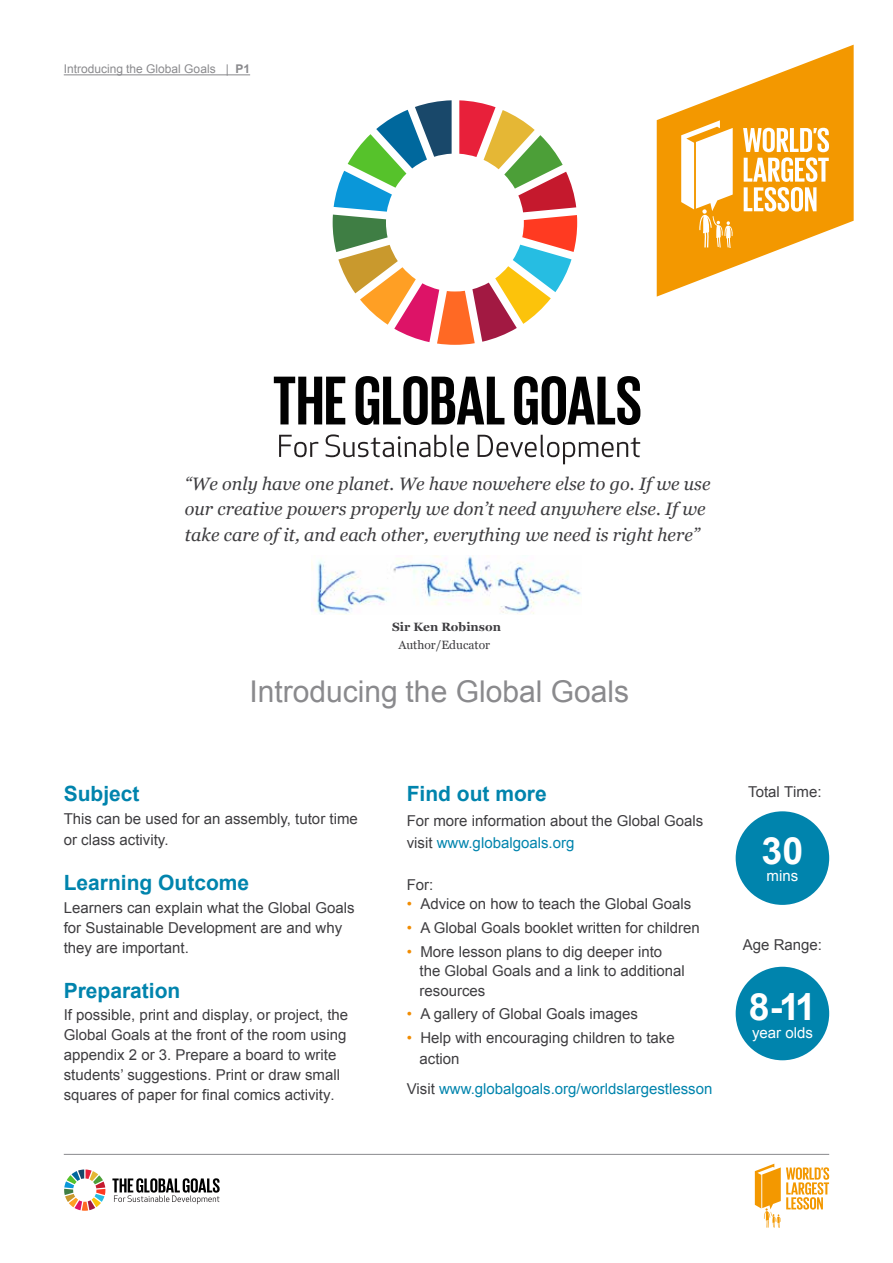
<style>
.page{position:relative;width:893px;height:1263px;background:#fff}
.page>*{position:absolute;margin:0;border:0;box-sizing:border-box;transform-origin:0 0}
.t1{font:700 37.5px "Arial";color:#fff}
.t2{font:30px "Arial";color:#8a8a8d}
.t3{font:700 21px "Arial";color:#0084ad}
.t4{font:italic 18px/25.5px "Georgia";color:#3e3d40}
.t5{font:15px/19.8px "Arial";color:#3e3d40}
.t6{font:15px "Arial";color:#0084ad}
.t7{font:15px "Arial";color:#fff}
.t8{font:12px "Arial";color:#8a8a8d}
.t9{font:12px "Georgia";color:#3e3d40}
.t10{font:700 12px "Georgia";color:#3e3d40}
.s1{font-weight:700}
.s2{color:#0084ad}
.s3{color:#f18c02}
.s4{color:#3e3d40}
</style>
<div class="page">
<hr style="left:64px;top:74px;width:186px;height:1px;background:#8a8a8d">
<svg style="left:755px;top:1163px;width:74px;height:65px"></svg>
<hr style="left:64px;top:1154px;width:765px;height:1px;background:#8a8a8d">
<svg style="left:64px;top:1169px;width:41px;height:42px"></svg>
<svg style="left:112px;top:1178px;width:108px;height:26px"></svg>
<div style="left:736px;top:811px;width:93px;height:94px;background:#0084ad;border-radius:50%"></div>
<div style="left:736px;top:967px;width:93px;height:93px;background:#0084ad;border-radius:50%"></div>
<svg style="left:657px;top:45px;width:197px;height:252px;fill:#f39800"></svg>
<svg style="left:743px;top:128px;width:86px;height:84px"></svg>
<svg style="left:681px;top:120px;width:52px;height:128px"></svg>
<img style="left:311px;top:555px;width:270px;height:60px">
<svg style="left:356px;top:376px;width:148px;height:49px"></svg>
<svg style="left:514px;top:376px;width:126px;height:49px"></svg>
<svg style="left:274px;top:377px;width:71px;height:47px"></svg>
<svg style="left:333px;top:100px;width:244px;height:245px"></svg>
<svg style="left:279px;top:435px;width:39px;height:22px"></svg>
<svg style="left:326px;top:434px;width:143px;height:23px"></svg>
<svg style="left:478px;top:435px;width:162px;height:29px"></svg>
<p class="t8" style="left:64px;top:60px;width:188px">Introducing the Global Goals | <span class="s1">P1</span></p>
<p class="t4" style="left:185px;top:471px;width:527px">“We only have one planet. We have nowehere else to go. If we use our creative powers properly we don’t need anywhere else. If we take care of it, and each other, everything we need is right here”</p>
<p class="t10" style="left:392px;top:620px;width:110px">Sir Ken Robinson</p>
<p class="t9" style="left:398px;top:638px;width:93px">Author/Educator</p>
<h2 class="t2" style="left:249px;top:672px;width:381px">Introducing the Global Goals</h2>
<h3 class="t3" style="left:64px;top:780px;width:77px">Subject</h3>
<p class="t5" style="left:64px;top:809px;width:296px;line-height:20.4px">This can be used for an assembly, tutor time or class activity.</p>
<h3 class="t3" style="left:64px;top:868px;width:187px">Learning Outcome</h3>
<p class="t5" style="left:64px;top:897px;width:292px">Learners can explain what the Global Goals for Sustainable Development are and why they are important.</p>
<h3 class="t3" style="left:64px;top:976px;width:118px">Preparation</h3>
<p class="t5" style="left:64px;top:1005px;width:286px">If possible, print and display, or project, the Global Goals at the front of the room using appendix 2 or 3. Prepare a board to write students’ suggestions. Print or draw small squares of paper for final comics activity.</p>
<h3 class="t3" style="left:407px;top:780px;width:142px">Find out more</h3>
<p class="t5" style="left:407px;top:810px;width:298px;line-height:21.9px">For more information about the Global Goals visit <span class="s2">www.globalgoals.org</span></p>
<p class="t5" style="left:407px;top:875px;width:28px">For:</p>
<p class="t5" style="left:407px;top:894px;width:286px"><span class="s3">•</span> Advice on how to teach the Global Goals</p>
<p class="t5" style="left:407px;top:918px;width:294px"><span class="s3">•</span> A Global Goals booklet written for children</p>
<p class="t5" style="left:420px;top:942px;width:267px;text-indent:-13px"><span class="s3">•</span> More lesson plans to dig deeper into the Global Goals and a link to additional resources</p>
<p class="t5" style="left:407px;top:1004px;width:233px"><span class="s3">•</span> A gallery of Global Goals images</p>
<p class="t5" style="left:420px;top:1027px;width:257px;line-height:21px;text-indent:-13px"><span class="s3">•</span> Help with encouraging children to take action</p>
<p class="t6" style="left:407px;top:1078px;width:307px"><span class="s4">Visit</span> www.globalgoals.org/worldslargestlesson</p>
<p class="t5" style="left:748px;top:782px;width:75px">Total Time:</p>
<h1 class="t1" style="left:762px;top:825px;width:43px">30</h1>
<p class="t7" style="left:767px;top:866px;width:33px">mins</p>
<p class="t5" style="left:743px;top:935px;width:81px">Age Range:</p>
<h1 class="t1" style="left:749px;top:982px;width:68px">8-11</h1>
<p class="t7" style="left:752px;top:1023px;width:62px">year olds</p>
</div>
